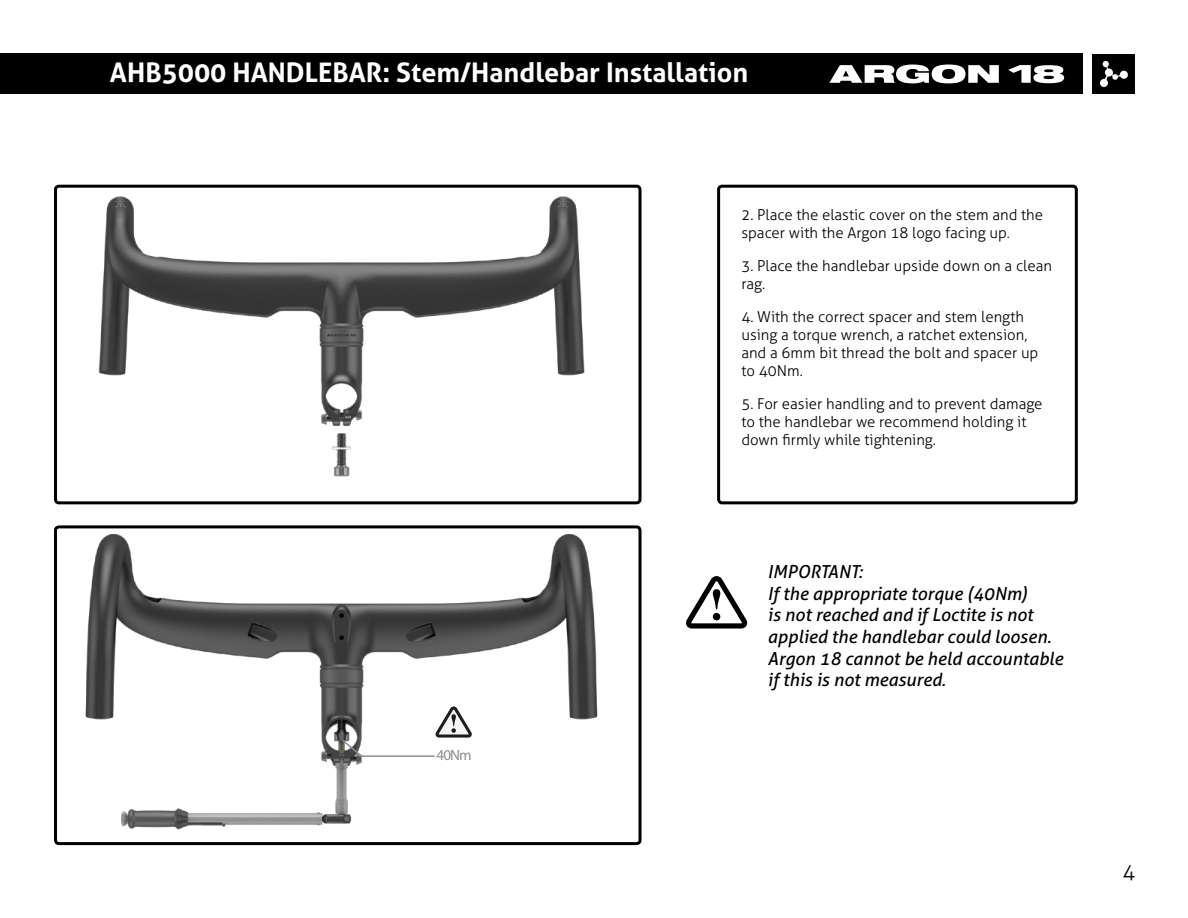
<style>
.page{position:relative;width:1188px;height:918px;background:#fff}
.page>*{position:absolute;margin:0;border:0;box-sizing:border-box;transform-origin:0 0}
.t1{font:700 27px "Aller";color:#fff}
.t2{font:300 21px "Aller";color:#000}
.t3{font:italic 18px/21.6px "Aller";color:#000}
.t4{font:300 15px/18px "Aller";color:#000}
.t5{font:15px "Myriad Pro";color:#8a8c8e}
</style>
<div class="page">
<div style="left:0;top:54px;width:1083px;height:40px;background:#000"></div>
<svg style="left:829px;top:65px;width:170px;height:18px"></svg>
<svg style="left:1008px;top:65px;width:56px;height:18px"></svg>
<div style="left:1093px;top:54px;width:42px;height:40px;background:#000"></div>
<svg style="left:1100px;top:61px;width:28px;height:26px"></svg>
<img style="left:98px;top:196px;width:487px;height:281px">
<div style="left:54px;top:185px;width:588px;height:319px;border:3px solid #000;border-radius:3px"></div>
<div style="left:717px;top:185px;width:361px;height:319px;border:3px solid #000;border-radius:3px"></div>
<img style="left:85px;top:534px;width:513px;height:296px">
<div style="left:54px;top:525px;width:588px;height:320px;border:3px solid #000;border-radius:3px"></div>
<svg style="left:341px;top:706px;width:132px;height:52px"></svg>
<svg style="left:686px;top:576px;width:62px;height:53px"></svg>
<h1 class="t1" style="left:110px;top:56px;width:640px">AHB5000 HANDLEBAR: Stem/Handlebar Installation</h1>
<p class="t4" style="left:741px;top:206px;width:303px">2. Place the elastic cover on the stem and the spacer with the Argon 18 logo facing up.</p>
<p class="t4" style="left:741px;top:257px;width:312px">3. Place the handlebar upside down on a clean rag.</p>
<p class="t4" style="left:741px;top:307px;width:299px">4. With the correct spacer and stem length using a torque wrench, a ratchet extension, and a 6mm bit thread the bolt and spacer up to 40Nm.</p>
<p class="t4" style="left:741px;top:394px;width:303px">5. For easier handling and to prevent damage to the handlebar we recommend holding it down firmly while tightening.</p>
<p class="t5" style="left:437px;top:746px;width:37px">40Nm</p>
<p class="t3" style="left:768px;top:561px;width:297px">IMPORTANT:<br>If the appropriate torque (40Nm)<br>is not reached and if Loctite is not applied the handlebar could loosen.<br>Argon 18 cannot be held accountable if this is not measured.</p>
<h2 class="t2" style="left:1122px;top:859px;width:14px">4</h2>
</div>
